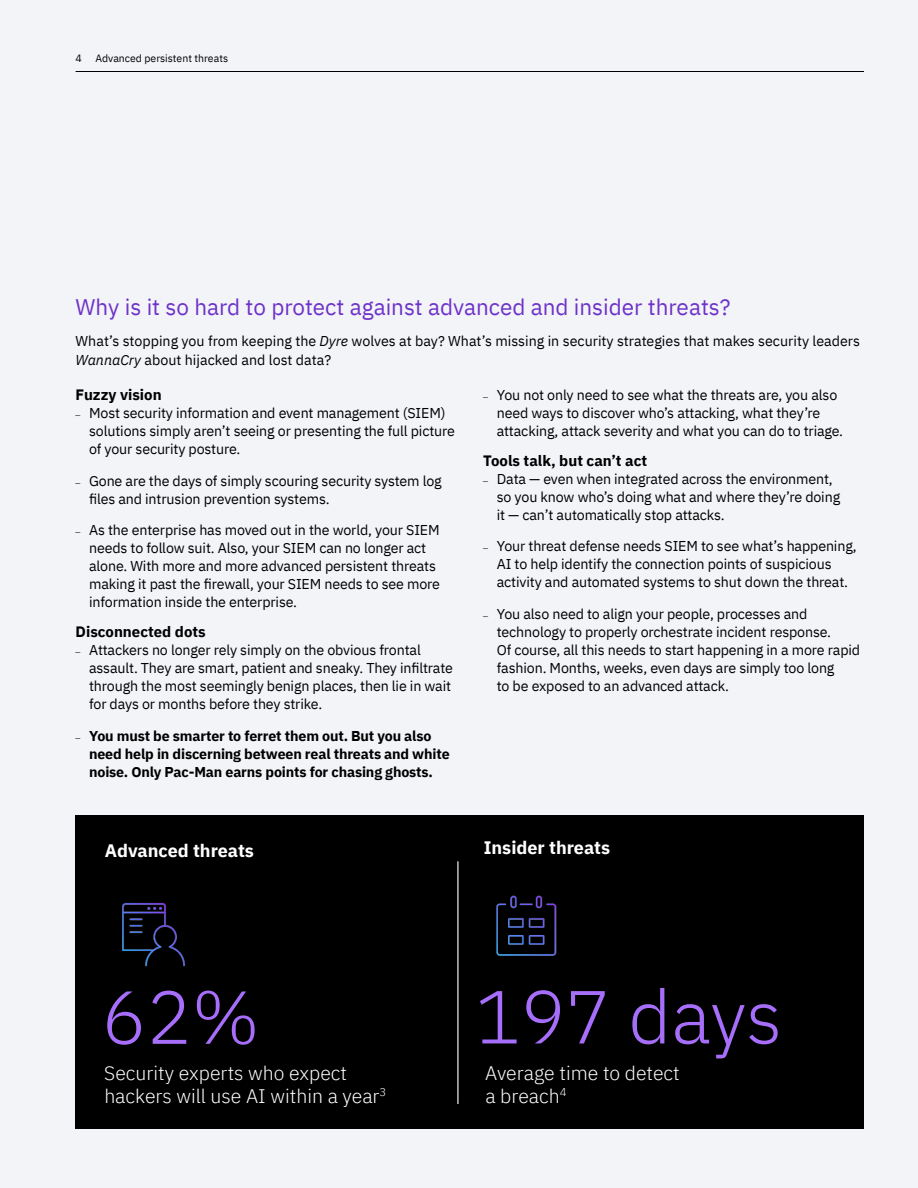
<style>
.page{position:relative;width:918px;height:1188px;background:#f2f4f8}
.page>*{position:absolute;margin:0;border:0;box-sizing:border-box;transform-origin:0 0}
._2A_head__color{font:300 75px "IBM Plex Sans";color:#a66efa}
._2A_head__color-2{font:22.5px "IBM Plex Sans";color:#6e32c9}
._2A_head__color-3{font:300 19.5px/22.5px "IBM Plex Sans";color:#fff}
._2A_head__color-4{font:700 18px "IBM Plex Sans";color:#fff}
._2B_sub_head_1__colo{font:700 15px "IBM Plex Sans";color:#000}
._2D_body{font:14.25px/18px "IBM Plex Sans";letter-spacing:-.01em;color:#000}
.t1{font:700 14.25px/18px "IBM Plex Sans";letter-spacing:-.01em;color:#000}
.t2{font:10.5px "IBM Plex Sans";color:#000}
.s1{font-style:italic}
.s2{font-family:"Janson Text LT Std";font-size:9.75px}
.s3{font-family:"Janson Text LT Std";font-weight:400;font-size:9.75px}
</style>
<div class="page">
<hr style="left:76px;top:71px;width:788px;height:1px;background:#000">
<div style="left:76px;top:816px;width:788px;height:313px;background:#000"></div>
<hr style="left:457px;top:861px;width:2px;height:243px;background:#fff">
<img style="left:122px;top:902px;width:63px;height:65px">
<img style="left:496px;top:895px;width:61px;height:61px">
<p class="t2" style="left:76px;top:50px;width:8px">4</p>
<p class="t2" style="left:95px;top:50px;width:134px">Advanced persistent threats</p>
<p class="_2A_head__color-2" style="left:76px;top:290px;width:657px">Why is it so hard to protect against advanced and insider threats?</p>
<p class="_2D_body" style="left:76px;top:330px;width:786px;line-height:19.5px">What’s stopping you from keeping the <span class="s1">Dyre</span> wolves at bay? What’s missing in security strategies that makes security leaders<br><span class="s1">WannaCry</span> about hijacked and lost data?</p>
<p class="_2B_sub_head_1__colo" style="left:76px;top:383px;width:88px">Fuzzy vision</p>
<p class="_2D_body" style="left:89px;top:403px;width:367px;text-indent:-14px"><span class="s2">–</span> Most security information and event management (SIEM) solutions simply aren’t seeing or presenting the full picture of your security posture.</p>
<p class="_2D_body" style="left:89px;top:470px;width:354px;text-indent:-14px"><span class="s2">–</span> Gone are the days of simply scouring security system log files and intrusion prevention systems.</p>
<p class="_2D_body" style="left:89px;top:520px;width:353px;text-indent:-14px"><span class="s2">–</span> As the enterprise has moved out in the world, your SIEM needs to follow suit. Also, your SIEM can no longer act alone. With more and more advanced persistent threats making it past the firewall, your SIEM needs to see more information inside the enterprise.</p>
<p class="_2B_sub_head_1__colo" style="left:76px;top:620px;width:132px">Disconnected dots</p>
<p class="_2D_body" style="left:89px;top:640px;width:365px;text-indent:-14px"><span class="s2">–</span> Attackers no longer rely simply on the obvious frontal assault. They are smart, patient and sneaky. They infiltrate through the most seemingly benign places, then lie in wait for days or months before they strike.</p>
<p class="t1" style="left:89px;top:725px;width:362px;text-indent:-14px"><span class="s3">–</span> You must be smarter to ferret them out. But you also need help in discerning between real threats and white noise. Only Pac-Man earns points for chasing ghosts.</p>
<p class="_2D_body" style="left:497px;top:384px;width:348px;text-indent:-14px"><span class="s2">–</span> You not only need to see what the threats are, you also need ways to discover who’s attacking, what they’re attacking, attack severity and what you can do to triage.</p>
<p class="_2B_sub_head_1__colo" style="left:483px;top:448px;width:165px">Tools talk, but can’t act</p>
<p class="_2D_body" style="left:497px;top:468px;width:345px;text-indent:-14px"><span class="s2">–</span> Data — even when integrated across the environment, so you know who’s doing what and where they’re doing it — can’t automatically stop attacks.</p>
<p class="_2D_body" style="left:497px;top:536px;width:362px;text-indent:-14px"><span class="s2">–</span> Your threat defense needs SIEM to see what’s happening,<br>AI to help identify the connection points of suspicious activity and automated systems to shut down the threat.</p>
<p class="_2D_body" style="left:497px;top:603px;width:365px;text-indent:-14px"><span class="s2">–</span> You also need to align your people, processes and technology to properly orchestrate incident response.<br>Of course, all this needs to start happening in a more rapid fashion. Months, weeks, even days are simply too long<br>to be exposed to an advanced attack.</p>
<p class="_2A_head__color-4" style="left:105px;top:837px;width:151px">Advanced threats</p>
<p class="_2A_head__color-4" style="left:484px;top:833px;width:128px">Insider threats</p>
<p class="_2A_head__color" style="left:102px;top:961px;width:160px">62%</p>
<p class="_2A_head__color-3" style="left:104px;top:1061px;width:284px">Security experts who expect hackers will use AI within a year<sup>3</sup></p>
<p class="_2A_head__color" style="left:476px;top:960px;width:308px">197 days</p>
<p class="_2A_head__color-3" style="left:485px;top:1060px;width:196px">Average time to detect a breach<sup>4</sup></p>
</div>
